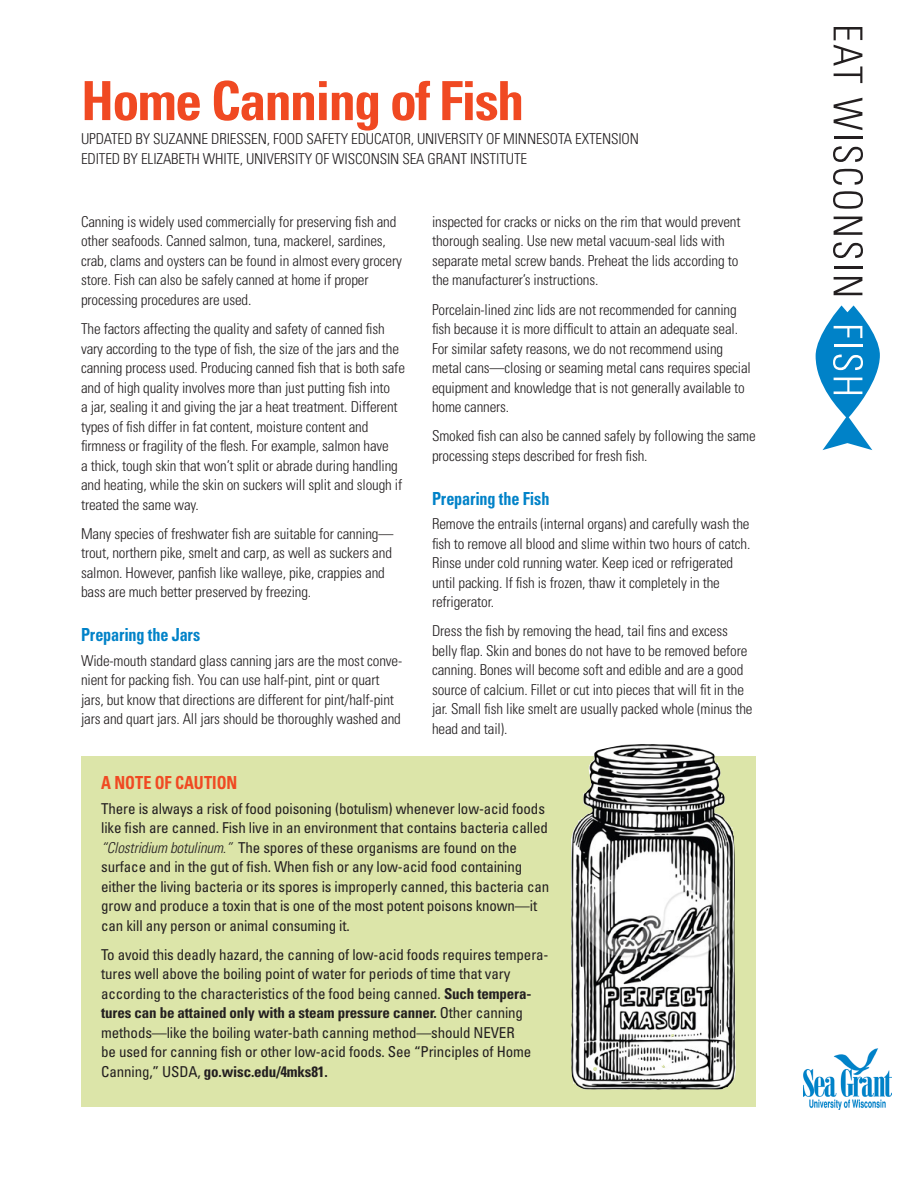
<style>
.page{position:relative;width:918px;height:1188px;background:#fff}
.page>*{position:absolute;margin:0;border:0;box-sizing:border-box;transform-origin:0 0}
.headline{font:700 condensed 54px "Univers LT Std";letter-spacing:-.03em;color:#f04922}
.SUBHEAD{font:700 condensed 18px "Univers LT Std";letter-spacing:-.01em;color:#0082c8;scale:.9 1}
.SUBHEAD-2{font:700 condensed 18px "Univers LT Std";color:#f04922;scale:.9 1}
.text{font:300 condensed 15px/19.5px "Univers LT Std";letter-spacing:-.01em;color:#231f20}
.text-2{font:condensed 15px/19.5px "Univers LT Std";letter-spacing:-.01em;color:#231f20}
.s1{font-weight:300;font-style:italic}
.s2{font-weight:700}
</style>
<div class="page">
<svg style="left:834px;top:27px;width:28px;height:56px"></svg>
<svg style="left:834px;top:98px;width:28px;height:32px"></svg>
<hr style="left:834px;top:136px;width:28px;height:3px;background:#231f20">
<svg style="left:833px;top:146px;width:30px;height:16px"></svg>
<svg style="left:833px;top:169px;width:30px;height:16px"></svg>
<svg style="left:833px;top:191px;width:30px;height:18px"></svg>
<svg style="left:834px;top:217px;width:28px;height:18px"></svg>
<svg style="left:833px;top:242px;width:30px;height:16px"></svg>
<hr style="left:834px;top:266px;width:28px;height:2px;background:#231f20">
<svg style="left:834px;top:277px;width:28px;height:18px"></svg>
<svg style="left:816px;top:305px;width:64px;height:145px"></svg>
<img style="left:804px;top:1049px;width:88px;height:61px">
<div style="left:81px;top:756px;width:675px;height:351px;background:#dce5a9"></div>
<img style="left:571px;top:744px;width:165px;height:345px">
<p class="headline" style="left:81px;top:68px;width:445px">Home Canning of Fish</p>
<p class="text" style="left:81px;top:129px;width:559px">UPDATED BY SUZANNE DRIESSEN, FOOD SAFETY EDUCATOR, UNIVERSITY OF MINNESOTA EXTENSION<br>EDITED BY ELIZABETH WHITE, UNIVERSITY OF WISCONSIN SEA GRANT INSTITUTE</p>
<p class="text" style="left:81px;top:212px;width:322px">Canning is widely used commercially for preserving fish and other seafoods. Canned salmon, tuna, mackerel, sardines, crab, clams and oysters can be found in almost every grocery store. Fish can also be safely canned at home if proper processing procedures are used.</p>
<p class="text" style="left:81px;top:319px;width:325px">The factors affecting the quality and safety of canned fish vary according to the type of fish, the size of the jars and the canning process used. Producing canned fish that is both safe and of high quality involves more than just putting fish into<br>a jar, sealing it and giving the jar a heat treatment. Different types of fish differ in fat content, moisture content and firmness or fragility of the flesh. For example, salmon have<br>a thick, tough skin that won’t split or abrade during handling and heating, while the skin on suckers will split and slough if treated the same way.</p>
<p class="text" style="left:81px;top:524px;width:314px">Many species of freshwater fish are suitable for canning— trout, northern pike, smelt and carp, as well as suckers and salmon. However, panfish like walleye, pike, crappies and bass are much better preserved by freezing.</p>
<p class="SUBHEAD" style="left:81px;top:624px;width:134px">Preparing the Jars</p>
<p class="text" style="left:81px;top:651px;width:323px">Wide-mouth standard glass canning jars are the most conve&shy;nient for packing fish. You can use half-pint, pint or quart jars, but know that directions are different for pint/half-pint jars and quart jars. All jars should be thoroughly washed and</p>
<p class="text" style="left:432px;top:212px;width:310px">inspected for cracks or nicks on the rim that would prevent thorough sealing. Use new metal vacuum-seal lids with separate metal screw bands. Preheat the lids according to the manufacturer’s instructions.</p>
<p class="text" style="left:432px;top:300px;width:320px">Porcelain-lined zinc lids are not recommended for canning fish because it is more difficult to attain an adequate seal.<br>For similar safety reasons, we do not recommend using metal cans—closing or seaming metal cans requires special equipment and knowledge that is not generally available to home canners.</p>
<p class="text" style="left:432px;top:426px;width:325px">Smoked fish can also be canned safely by following the same processing steps described for fresh fish.</p>
<p class="SUBHEAD" style="left:432px;top:487px;width:132px">Preparing the Fish</p>
<p class="text" style="left:432px;top:514px;width:320px">Remove the entrails (internal organs) and carefully wash the fish to remove all blood and slime within two hours of catch.<br>Rinse under cold running water. Keep iced or refrigerated until packing. If fish is frozen, thaw it completely in the refrigerator.</p>
<p class="text" style="left:432px;top:621px;width:322px">Dress the fish by removing the head, tail fins and excess belly flap. Skin and bones do not have to be removed before canning. Bones will become soft and edible and are a good source of calcium. Fillet or cut into pieces that will fit in the jar. Small fish like smelt are usually packed whole (minus the head and tail).</p>
<p class="SUBHEAD-2" style="left:101px;top:772px;width:153px">A NOTE OF CAUTION</p>
<p class="text-2" style="left:101px;top:798px;width:450px">There is always a risk of food poisoning (botulism) whenever low-acid foods like fish are canned. Fish live in an environment that contains bacteria called <span class="s1">“Clostridium botulinum.”</span> The spores of these organisms are found on the surface and in the gut of fish. When fish or any low-acid food containing either the living bacteria or its spores is improperly canned, this bacteria can grow and produce a toxin that is one of the most potent poisons known—it can kill any person or animal consuming it.</p>
<p class="text-2" style="left:101px;top:945px;width:449px">To avoid this deadly hazard, the canning of low-acid foods requires tempera&shy;tures well above the boiling point of water for periods of time that vary according to the characteristics of the food being canned. <span class="s2">Such tempera&shy;tures can be attained only with a steam pressure canner.</span> Other canning methods—like the boiling water-bath canning method—should NEVER<br>be used for canning fish or other low-acid foods. See “Principles of Home Canning,” USDA, <span class="s2">go.wisc.edu/4mks81.</span></p>
</div>
